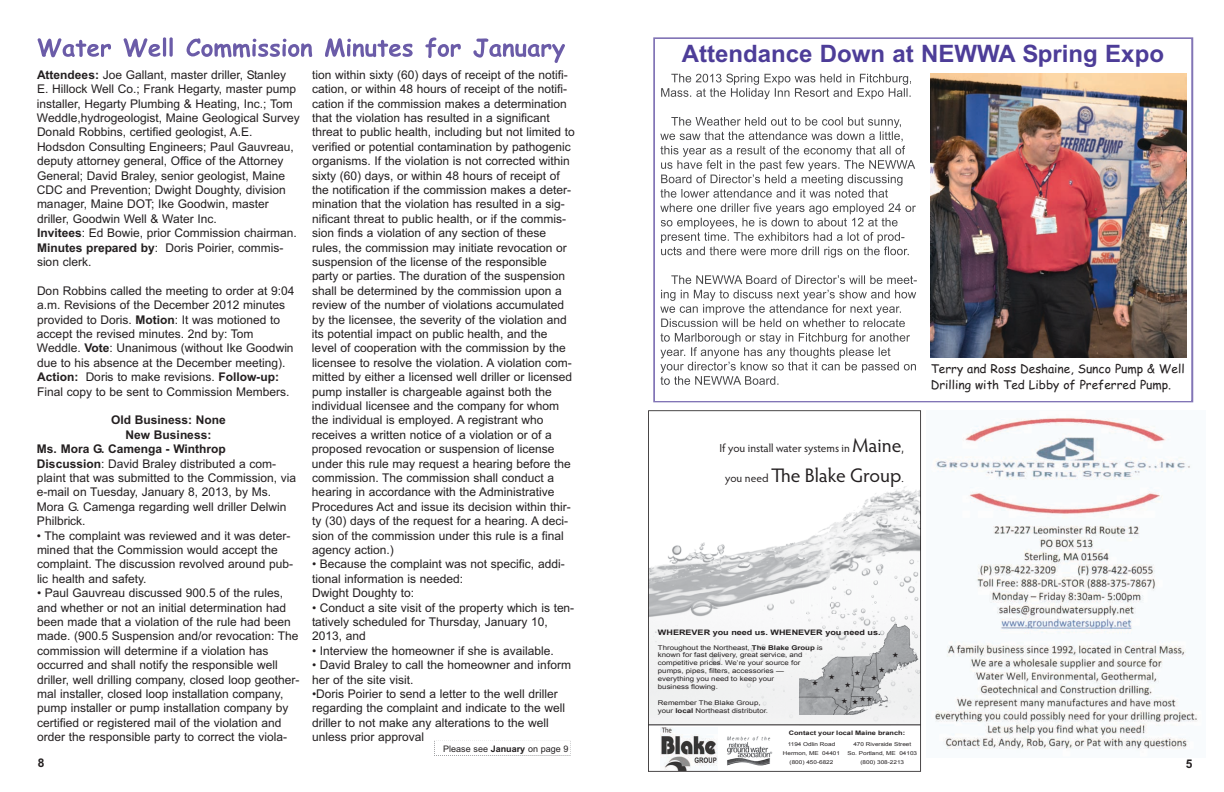
<style>
.page{position:relative;width:1224px;height:792px;background:#fff}
.page>*{position:absolute;margin:0;border:0;box-sizing:border-box;transform-origin:0 0}
.t1{font:700 24px "Arial";color:#4d3d98}
.t2{font:19.7px "Hypatia Sans Pro";letter-spacing:-.005em;color:#231f20}
.t3{font:12px/14.4px "Arial";color:#231f20}
.t4{font:12px/15.7px "Comic Sans MS";color:#231f20}
.t5{font:700 12px "Arial";color:#231f20}
.t6{font:11.5px "Hypatia Sans Pro";letter-spacing:-.005em;color:#231f20}
.t7{font:9px "Arial";color:#231f20}
.t8{font:700 7.5px "Arial";color:#231f20;scale:1.2 1}
.t9{font:6.6px/7.9px "Arial";color:#231f20;scale:1.2 1}
.t10{font:700 6.1px "Arial";color:#231f20;scale:1.2 1}
.t11{font:5.3px/9px "Arial";color:#231f20;text-align:center;scale:1.2 1}
.s1{font-weight:700}
.s2{font-size:19.7px}
.s3{font-size:11.5px}
</style>
<div class="page">
<svg style="left:38px;top:37px;width:398px;height:21px"></svg>
<svg style="left:434px;top:741px;width:136px;height:15px"></svg>
<div style="left:435px;top:742px;width:135px;height:13px;background:#fff"></div>
<svg style="left:648px;top:410px;width:273px;height:362px"></svg>
<img style="left:799px;top:614px;width:120px;height:101px">
<hr style="left:648px;top:724px;width:273px;height:1px;background:#231f20">
<img style="left:727px;top:737px;width:48px;height:28px">
<img style="left:935px;top:418px;width:263px;height:331px">
<svg style="left:653px;top:37px;width:541px;height:366px;background:#aca3ce"></svg>
<div style="left:655px;top:39px;width:536px;height:361px;background:#fff"></div>
<svg style="left:696px;top:74px;width:195px;height:8px"></svg>
<svg style="left:661px;top:88px;width:247px;height:9px"></svg>
<svg style="left:671px;top:117px;width:222px;height:23px"></svg>
<svg style="left:660px;top:146px;width:245px;height:8px"></svg>
<svg style="left:661px;top:160px;width:254px;height:23px"></svg>
<svg style="left:664px;top:189px;width:252px;height:37px"></svg>
<svg style="left:673px;top:232px;width:234px;height:23px"></svg>
<svg style="left:679px;top:275px;width:197px;height:9px"></svg>
<svg style="left:661px;top:290px;width:246px;height:8px"></svg>
<svg style="left:703px;top:304px;width:197px;height:9px"></svg>
<svg style="left:661px;top:319px;width:244px;height:8px"></svg>
<svg style="left:660px;top:333px;width:238px;height:23px"></svg>
<svg style="left:688px;top:362px;width:228px;height:8px"></svg>
<svg style="left:660px;top:376px;width:115px;height:9px"></svg>
<img style="left:931px;top:74px;width:255px;height:283px">
<svg style="left:812px;top:680px;width:6px;height:6px"></svg>
<svg style="left:829px;top:667px;width:56px;height:37px;background:#a3a5a7"></svg>
<svg style="left:893px;top:652px;width:5px;height:5px"></svg>
<p class="t3" style="left:37px;top:67px;width:264px"><span class="s1">Attendees:</span> Joe Gallant, master driller, Stanley E. Hillock Well Co.; Frank Hegarty, master pump installer, Hegarty Plumbing &amp; Heating, Inc.; Tom Weddle,hydrogeologist, Maine Geological Survey Donald Robbins, certified geologist, A.E.<br>Hodsdon Consulting Engineers; Paul Gauvreau, deputy attorney general, Office of the Attorney General; David Braley, senior geologist, Maine CDC and Prevention; Dwight Doughty, division manager, Maine DOT; Ike Goodwin, master driller, Goodwin Well &amp; Water Inc.<br><span class="s1">Invitees</span>: Ed Bowie, prior Commission chairman.<br><span class="s1">Minutes prepared by</span>: Doris Poirier, commis&shy;sion clerk.</p>
<p class="t3" style="left:37px;top:283px;width:259px">Don Robbins called the meeting to order at 9:04 a.m. Revisions of the December 2012 minutes provided to Doris. <span class="s1">Motion</span>: It was motioned to accept the revised minutes. 2nd by: Tom Weddle. <span class="s1">Vote</span>: Unanimous (without Ike Goodwin due to his absence at the December meeting).<br><span class="s1">Action:</span> Doris to make revisions. <span class="s1">Follow-up:<br></span>Final copy to be sent to Commission Members.</p>
<p class="t5" style="left:111px;top:412px;width:116px">Old Business: None</p>
<p class="t5" style="left:126px;top:427px;width:87px">New Business:</p>
<p class="t5" style="left:37px;top:441px;width:190px">Ms. Mora G. Camenga - Winthrop</p>
<p class="t3" style="left:37px;top:456px;width:241px"><span class="s1">Discussion</span>: David Braley distributed a com-</p>
<p class="t3" style="left:37px;top:471px;width:261px">plaint that was submitted to the Commission, via</p>
<p class="t3" style="left:37px;top:485px;width:236px">e-mail on Tuesday, January 8, 2013, by Ms.</p>
<p class="t3" style="left:37px;top:499px;width:251px">Mora G. Camenga regarding well driller Delwin</p>
<p class="t3" style="left:37px;top:514px;width:50px">Philbrick.</p>
<p class="t3" style="left:37px;top:528px;width:258px">• The complaint was reviewed and it was deter&shy;mined that the Commission would accept the complaint. The discussion revolved around pub&shy;lic health and safety.</p>
<p class="t3" style="left:37px;top:586px;width:264px">• Paul Gauvreau discussed 900.5 of the rules, and whether or not an initial determination had been made that a violation of the rule had been made. (900.5 Suspension and/or revocation: The commission will determine if a violation has occurred and shall notify the responsible well driller, well drilling company, closed loop geother&shy;mal installer, closed loop installation company, pump installer or pump installation company by certified or registered mail of the violation and order the responsible party to correct the viola-</p>
<p class="t5" style="left:38px;top:754px;width:8px">8</p>
<p class="t3" style="left:312px;top:67px;width:264px">tion within sixty (60) days of receipt of the notifi&shy;cation, or within 48 hours of receipt of the notifi&shy;cation if the commission makes a determination that the violation has resulted in a significant threat to public health, including but not limited to verified or potential contamination by pathogenic organisms. If the violation is not corrected within sixty (60) days, or within 48 hours of receipt of the notification if the commission makes a deter&shy;mination that the violation has resulted in a sig&shy;nificant threat to public health, or if the commis&shy;sion finds a violation of any section of these rules, the commission may initiate revocation or suspension of the license of the responsible party or parties. The duration of the suspension shall be determined by the commission upon a review of the number of violations accumulated by the licensee, the severity of the violation and its potential impact on public health, and the level of cooperation with the commission by the licensee to resolve the violation. A violation com&shy;mitted by either a licensed well driller or licensed pump installer is chargeable against both the individual licensee and the company for whom the individual is employed. A registrant who receives a written notice of a violation or of a proposed revocation or suspension of license under this rule may request a hearing before the commission. The commission shall conduct a hearing in accordance with the Administrative Procedures Act and issue its decision within thir&shy;ty (30) days of the request for a hearing. A deci&shy;sion of the commission under this rule is a final agency action.)</p>
<p class="t3" style="left:312px;top:557px;width:254px">• Because the complaint was not specific, addi&shy;tional information is needed:<br>Dwight Doughty to:</p>
<p class="t3" style="left:312px;top:600px;width:264px">• Conduct a site visit of the property which is ten&shy;tatively scheduled for Thursday, January 10,<br>2013, and</p>
<p class="t3" style="left:312px;top:643px;width:243px">• Interview the homeowner if she is available.</p>
<p class="t3" style="left:312px;top:658px;width:260px">• David Braley to call the homeowner and inform her of the site visit.</p>
<p class="t3" style="left:312px;top:687px;width:255px">•Doris Poirier to send a letter to the well driller regarding the complaint and indicate to the well driller to not make any alterations to the well unless prior approval</p>
<p class="t7" style="left:443px;top:743px;width:127px">Please see <span class="s1">January</span> on page 9</p>
<h1 class="t1" style="left:682px;top:37px;width:484px">Attendance Down at NEWWA Spring Expo</h1>
<p class="t6" style="left:720px;top:441px;width:186px">If you install water systems in <span class="s2">Maine</span>,</p>
<h2 class="t2" style="left:725px;top:462px;width:180px"><span class="s3">you need</span> The Blake Group<span class="s3">.</span></h2>
<p class="t4" style="left:931px;top:361px;width:255px">Terry and Ross Deshaine, Sunco Pump &amp; Well<br>Drilling with Ted Libby of Preferred Pump.</p>
<p class="t4" style="left:933px;top:361px;width:255px">Terry and Ross Deshaine, Sunco Pump &amp; We l<br>Dri ling with Ted Libby of Preferred Pump.</p>
<p class="t8" style="left:658px;top:628px;width:187px">WHEREVER you need us. WHENEVER you need us.</p>
<p class="t9" style="left:658px;top:643px;width:139px">Throughout the Northeast, <span class="s1">The Blake Group</span> is known for fast delivery, great service, and competitive prices. We’re your source for pumps, pipes, filters, accessories —<br>everything you need to keep your<br>business flowing.</p>
<p class="t9" style="left:658px;top:698px;width:93px">Remember The Blake Group, your <span class="s1">local</span> Northeast distributor.</p>
<p class="t10" style="left:789px;top:729px;width:98px">Contact your local Maine branch:</p>
<p class="t11" style="left:783px;top:740px;width:49px">1194 Odlin Road<br>Hermon, ME 04401 (800) 450-6822</p>
<p class="t11" style="left:847px;top:740px;width:60px">470 Riverside Street<br>So. Portland, ME 04103 (800) 308-2213</p>
<p class="t5" style="left:1184px;top:756px;width:8px">5</p>
<p class="t5" style="left:1186px;top:756px;width:8px">5</p>
</div>
